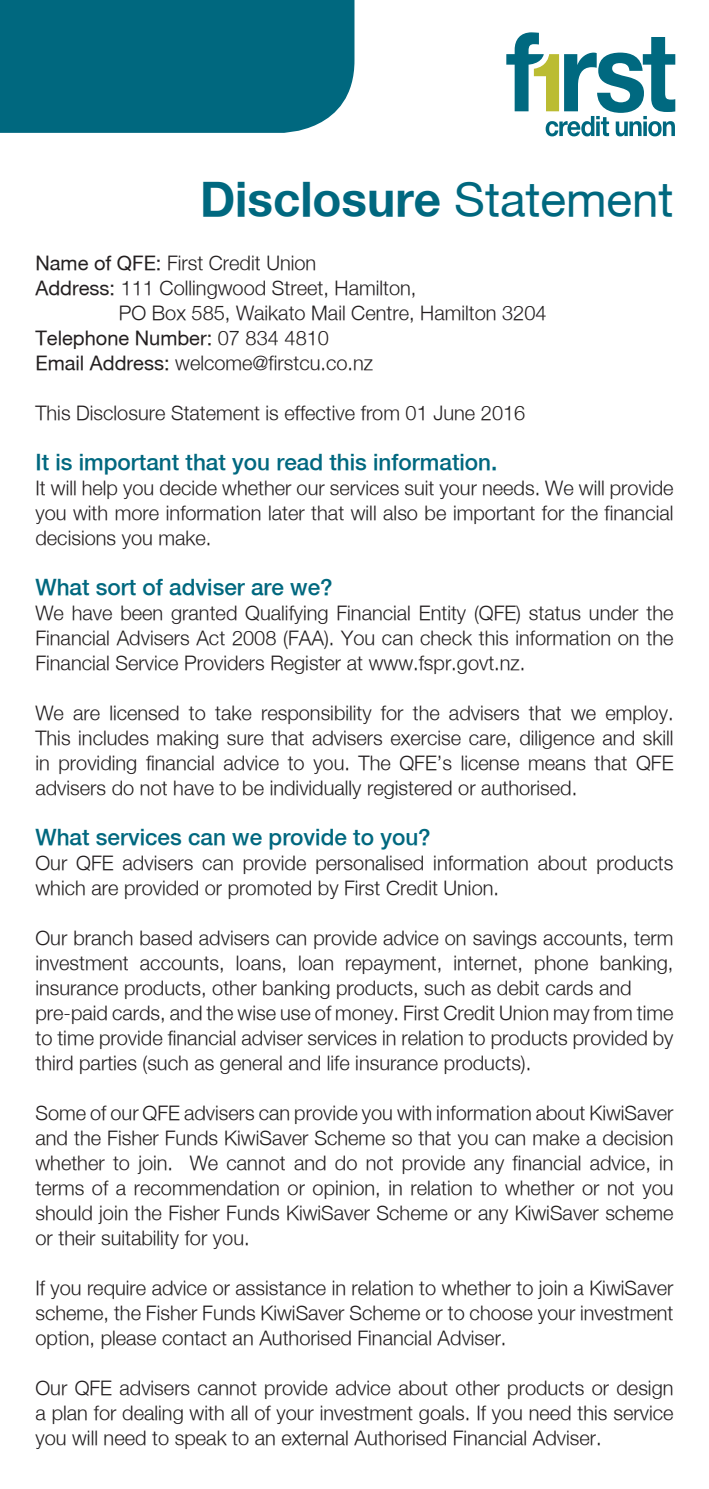
<style>
.page{position:relative;width:709px;height:1489px;background:#fff}
.page>*{position:absolute;margin:0;border:0;box-sizing:border-box;transform-origin:0 0}
.t1{font:700 47.5px "Helvetica Neue";color:#00687f}
.t2{font:500 22.5px "Helvetica Neue";color:#00687f}
.t3{font:300 20px/25px "Helvetica Neue";color:#231f20;text-align:justify}
.t4{font:20px "Helvetica Neue Roman";color:#231f20}
.s1{font-family:"Helvetica Neue Roman";font-weight:400}
.s2{font-family:"Helvetica Neue";font-weight:300}
</style>
<div class="page">
<div style="left:0;top:0;width:354px;height:133px;background:#00687f"></div>
<svg style="left:506px;top:32px;width:169px;height:104px"></svg>
<p class="t1" style="left:200px;top:169px;width:475px">Disclosure <span class="s1">Statement</span></p>
<p class="t3" style="left:35px;top:249px;width:282px"><span class="s1">Name of QFE:</span> First Credit Union</p>
<p class="t3" style="left:35px;top:274px;width:382px"><span class="s1">Address:</span> 111 Collingwood Street, Hamilton,</p>
<p class="t3" style="left:119px;top:299px;width:429px">PO Box 585, Waikato Mail Centre, Hamilton 3204</p>
<p class="t4" style="left:35px;top:325px;width:295px">Telephone Number: <span class="s2">07 834 4810</span></p>
<p class="t3" style="left:35px;top:349px;width:339px"><span class="s1">Email Address:</span> welcome@firstcu.co.nz</p>
<p class="t3" style="left:35px;top:399px;width:491px">This Disclosure Statement is effective from 01 June 2016</p>
<p class="t2" style="left:35px;top:448px;width:463px">It is important that you read this information.</p>
<p class="t3" style="left:35px;top:474px;width:639px">It will help you decide whether our services suit your needs. We will provide you with more information later that will also be important for the financial decisions you make.</p>
<p class="t2" style="left:35px;top:573px;width:299px">What sort of adviser are we?</p>
<p class="t3" style="left:35px;top:599px;width:639px">We have been granted Qualifying Financial Entity (QFE) status under the Financial Advisers Act 2008 (FAA). You can check this information on the Financial Service Providers Register at www.fspr.govt.nz.</p>
<p class="t3" style="left:35px;top:699px;width:639px">We are licensed to take responsibility for the advisers that we employ.<br>This includes making sure that advisers exercise care, diligence and skill in providing financial advice to you. The QFE’s license means that QFE advisers do not have to be individually registered or authorised.</p>
<p class="t2" style="left:35px;top:823px;width:397px">What services can we provide to you?</p>
<p class="t3" style="left:35px;top:849px;width:639px">Our QFE advisers can provide personalised information about products which are provided or promoted by First Credit Union.</p>
<p class="t3" style="left:35px;top:924px;width:639px">Our branch based advisers can provide advice on savings accounts, term investment accounts, loans, loan repayment, internet, phone banking, insurance products, other banking products, such as debit cards and</p>
<p class="t3" style="left:35px;top:999px;width:639px">pre-paid cards, and the wise use of money. First Credit Union may from time to time provide financial adviser services in relation to products provided by third parties (such as general and life insurance products).</p>
<p class="t3" style="left:35px;top:1099px;width:639px">Some of our QFE advisers can provide you with information about KiwiSaver and the Fisher Funds KiwiSaver Scheme so that you can make a decision whether to join. We cannot and do not provide any financial advice, in terms of a recommendation or opinion, in relation to whether or not you should join the Fisher Funds KiwiSaver Scheme or any KiwiSaver scheme or their suitability for you.</p>
<p class="t3" style="left:35px;top:1274px;width:639px">If you require advice or assistance in relation to whether to join a KiwiSaver scheme, the Fisher Funds KiwiSaver Scheme or to choose your investment option, please contact an Authorised Financial Adviser.</p>
<p class="t3" style="left:35px;top:1374px;width:639px">Our QFE advisers cannot provide advice about other products or design a plan for dealing with all of your investment goals. If you need this service you will need to speak to an external Authorised Financial Adviser.</p>
</div>
